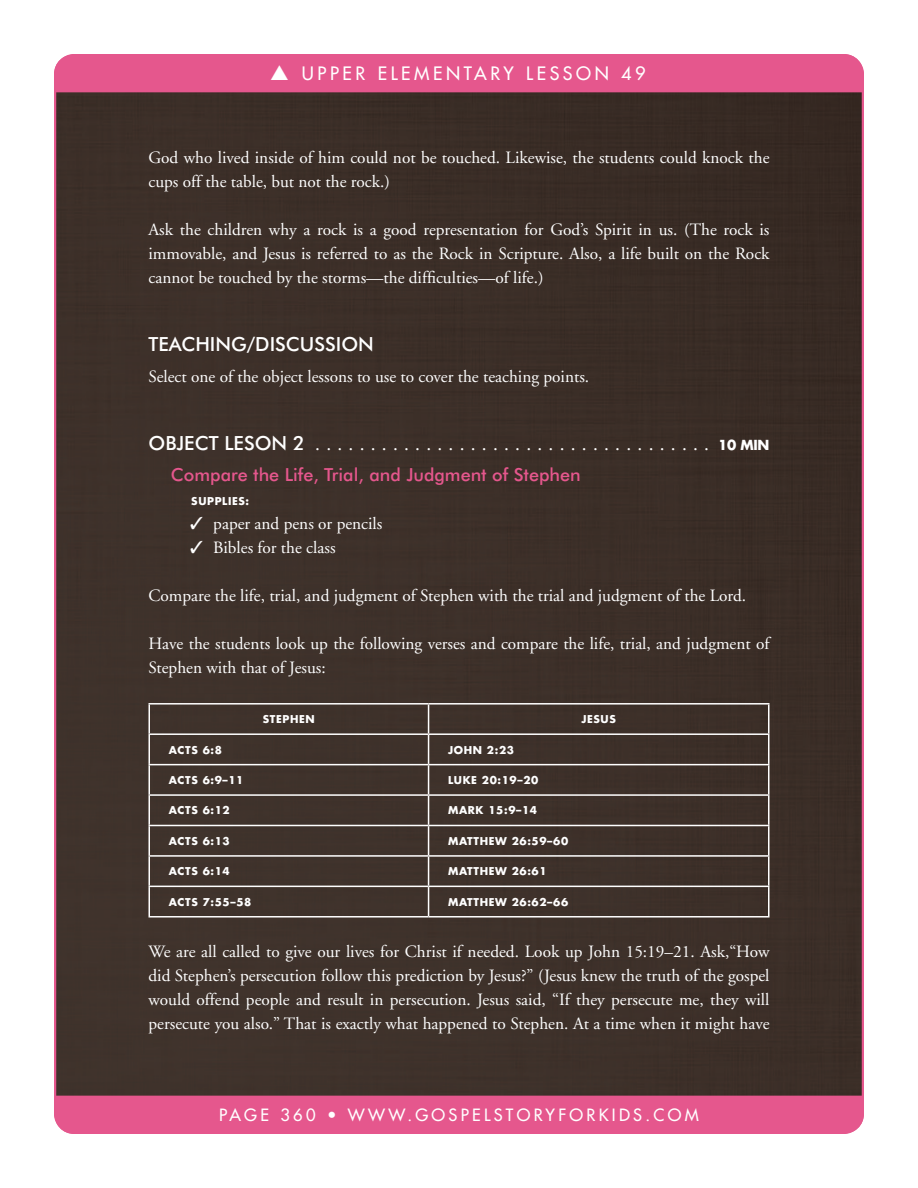
<style>
.page{position:relative;width:918px;height:1188px;background:#fff}
.page>*{position:absolute;margin:0;border:0;box-sizing:border-box;transform-origin:0 0}
.SUB_1{font:19.5px "Adobe Garamond";color:#fff}
.SUB_1-2{font:500 19.5px "Futura BT";color:#fff}
.LS_Subhead_2{font:500 18px "Futura BT";color:#e5578d}
.t1{font:18px "Futura";letter-spacing:.2em;color:#fff}
.TXT{font:17.25px/24px "Adobe Garamond";color:#fff}
.t2{font:16.5px "Futura";letter-spacing:.2em;color:#fff}
.LS_Supply_List_Inden{font:700 10.5px "Futura";letter-spacing:.06em;color:#fff}
.s1{font-family:"Futura BT";font-weight:500}
.s2{font-family:"Futura";font-weight:700;font-size:13.5px}
</style>
<div class="page">
<div style="left:57px;top:92px;width:804px;height:1004px;background:#3d3029"></div>
<div style="left:54px;top:54px;width:810px;height:38px;background:#e5578d"></div>
<div style="left:54px;top:1096px;width:810px;height:38px;background:#e5578d"></div>
<hr style="left:148px;top:703px;width:281px;height:2px;background:#fff">
<hr style="left:148px;top:705px;width:2px;height:28px;background:#fff">
<hr style="left:429px;top:703px;width:341px;height:2px;background:#fff">
<hr style="left:768px;top:705px;width:2px;height:28px;background:#fff">
<hr style="left:148px;top:733px;width:281px;height:2px;background:#fff">
<hr style="left:148px;top:735px;width:2px;height:29px;background:#fff">
<hr style="left:429px;top:733px;width:341px;height:2px;background:#fff">
<hr style="left:768px;top:735px;width:2px;height:29px;background:#fff">
<hr style="left:148px;top:764px;width:281px;height:1px;background:#fff">
<hr style="left:148px;top:765px;width:2px;height:29px;background:#fff">
<hr style="left:429px;top:764px;width:341px;height:1px;background:#fff">
<hr style="left:768px;top:765px;width:2px;height:29px;background:#fff">
<hr style="left:148px;top:794px;width:281px;height:2px;background:#fff">
<hr style="left:148px;top:796px;width:2px;height:29px;background:#fff">
<hr style="left:429px;top:794px;width:341px;height:2px;background:#fff">
<hr style="left:768px;top:796px;width:2px;height:29px;background:#fff">
<hr style="left:148px;top:825px;width:281px;height:1px;background:#fff">
<hr style="left:148px;top:826px;width:2px;height:29px;background:#fff">
<hr style="left:429px;top:825px;width:341px;height:1px;background:#fff">
<hr style="left:768px;top:826px;width:2px;height:29px;background:#fff">
<hr style="left:148px;top:855px;width:281px;height:2px;background:#fff">
<hr style="left:148px;top:857px;width:2px;height:29px;background:#fff">
<hr style="left:429px;top:855px;width:341px;height:2px;background:#fff">
<hr style="left:768px;top:857px;width:2px;height:29px;background:#fff">
<hr style="left:148px;top:886px;width:281px;height:1px;background:#fff">
<hr style="left:148px;top:887px;width:2px;height:29px;background:#fff">
<hr style="left:429px;top:886px;width:341px;height:1px;background:#fff">
<svg style="left:428px;top:705px;width:1px;height:211px"></svg>
<hr style="left:768px;top:887px;width:2px;height:29px;background:#fff">
<hr style="left:148px;top:916px;width:281px;height:2px;background:#fff">
<hr style="left:429px;top:916px;width:341px;height:2px;background:#fff">
<p class="t1" style="left:270px;top:62px;width:377px">▲ UPPER ELEMENTARY LESSON 49</p>
<p class="TXT" style="left:148px;top:146px;width:623px">God who lived inside of him could not be touched. Likewise, the students could knock the cups off the table, but not the rock.)</p>
<p class="TXT" style="left:148px;top:218px;width:623px;text-align:justify">Ask the children why a rock is a good representation for God’s Spirit in us. (The rock is immovable, and Jesus is referred to as the Rock in Scripture. Also, a life built on the Rock cannot be touched by the storms—the difficulties—of life.)</p>
<p class="SUB_1-2" style="left:148px;top:333px;width:227px">TEACHING/DISCUSSION</p>
<p class="TXT" style="left:148px;top:365px;width:442px">Select one of the object lessons to use to cover the teaching points.</p>
<p class="SUB_1" style="left:148px;top:434px;width:623px"><span class="s1">OBJECT LESON 2</span> .................................... <span class="s2">10 MIN</span></p>
<p class="LS_Subhead_2" style="left:171px;top:464px;width:411px">Compare the Life, Trial, and Judgment of Stephen</p>
<p class="LS_Supply_List_Inden" style="left:191px;top:494px;width:60px">SUPPLIES:</p>
<p class="TXT" style="left:190px;top:512px;width:194px">✓ paper and pens or pencils</p>
<p class="TXT" style="left:190px;top:536px;width:147px">✓ Bibles for the class</p>
<p class="TXT" style="left:148px;top:584px;width:599px">Compare the life, trial, and judgment of Stephen with the trial and judgment of the Lord.</p>
<p class="TXT" style="left:148px;top:632px;width:623px">Have the students look up the following verses and compare the life, trial, and judgment of<br>Stephen with that of Jesus:</p>
<p class="LS_Supply_List_Inden" style="left:263px;top:712px;width:54px">STEPHEN</p>
<p class="LS_Supply_List_Inden" style="left:581px;top:712px;width:36px">JESUS</p>
<p class="LS_Supply_List_Inden" style="left:169px;top:743px;width:55px">ACTS 6:8</p>
<p class="LS_Supply_List_Inden" style="left:448px;top:743px;width:67px">JOHN 2:23</p>
<p class="LS_Supply_List_Inden" style="left:169px;top:773px;width:76px">ACTS 6:9–11</p>
<p class="LS_Supply_List_Inden" style="left:448px;top:773px;width:92px">LUKE 20:19–20</p>
<p class="LS_Supply_List_Inden" style="left:169px;top:804px;width:63px">ACTS 6:12</p>
<p class="LS_Supply_List_Inden" style="left:448px;top:804px;width:91px">MARK 15:9–14</p>
<p class="LS_Supply_List_Inden" style="left:169px;top:834px;width:63px">ACTS 6:13</p>
<p class="LS_Supply_List_Inden" style="left:448px;top:834px;width:122px">MATTHEW 26:59–60</p>
<p class="LS_Supply_List_Inden" style="left:169px;top:864px;width:63px">ACTS 6:14</p>
<p class="LS_Supply_List_Inden" style="left:448px;top:864px;width:100px">MATTHEW 26:61</p>
<p class="LS_Supply_List_Inden" style="left:169px;top:895px;width:84px">ACTS 7:55–58</p>
<p class="LS_Supply_List_Inden" style="left:448px;top:895px;width:122px">MATTHEW 26:62–66</p>
<p class="TXT" style="left:148px;top:940px;width:623px;text-align:justify">We are all called to give our lives for Christ if needed. Look up John 15:19–21. Ask,“How did Stephen’s persecution follow this prediction by Jesus?” (Jesus knew the truth of the gospel would offend people and result in persecution. Jesus said, “If they persecute me, they will persecute you also.” That is exactly what happened to Stephen. At a time when it might have</p>
<p class="t2" style="left:219px;top:1104px;width:481px">PAGE 360 • WWW.GOSPELSTORYFORKIDS.COM</p>
</div>
